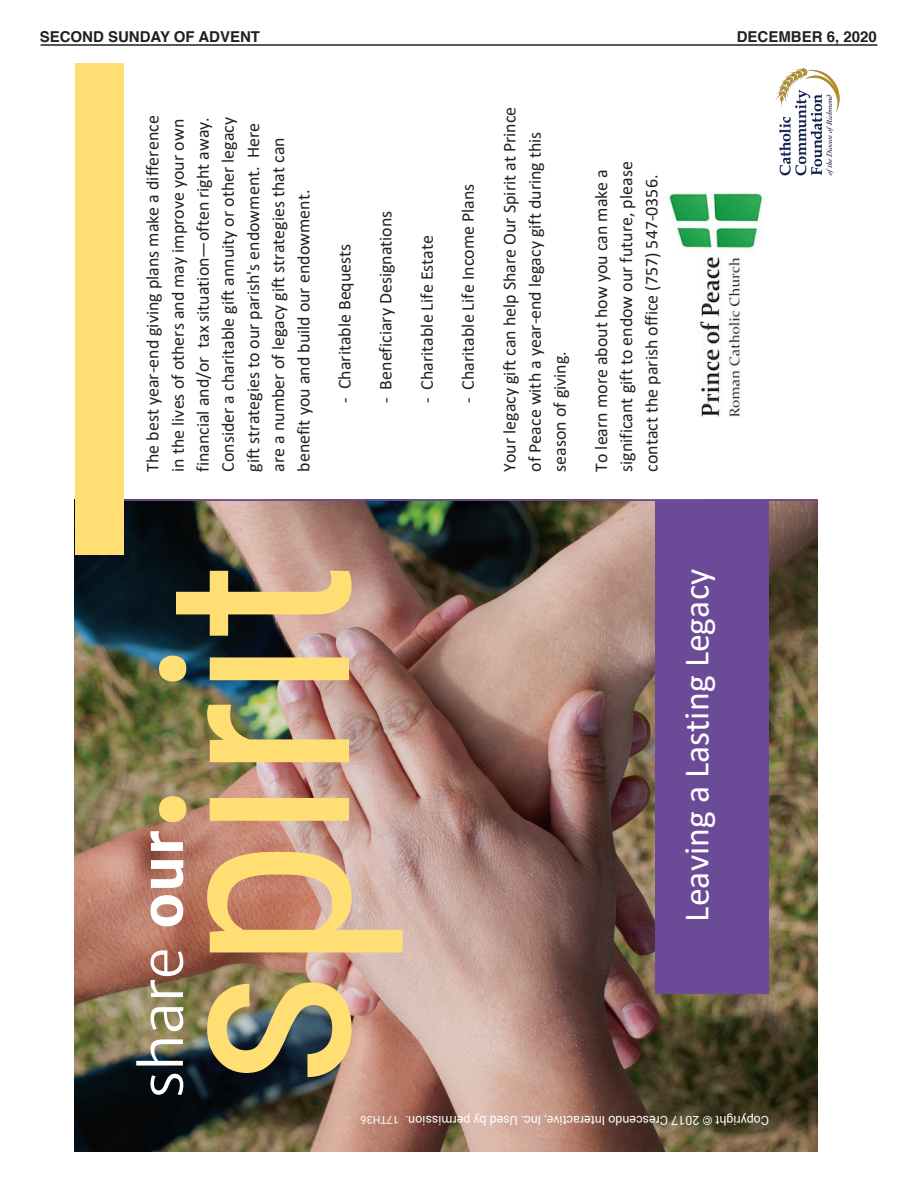
<style>
.page{position:relative;width:918px;height:1188px;background:#fff}
.page>*{position:absolute;margin:0;border:0;box-sizing:border-box;transform-origin:0 0}
.t1{font:263.7px "Roboto Condensed";color:#ffdf74}
.t2{font:300 57.45px "Merriweather Sans";color:#fff}
.t3{font:35.85px "Calibri";color:#fff}
.t4{font:18px/25px "Calibri";color:#231f20}
.t5{font:700 15px "Helvetica";color:#231f20}
.t6{font:12.6px "Roboto";color:#fff}
.t7{font:10.8px "Roboto";color:#fff}
.s1{font-weight:700}
</style>
<div class="page">
<hr style="left:40px;top:44px;width:838px;height:2px;background:#231f20">
<img style="left:75px;top:501px;width:743px;height:651px">
<hr style="left:75px;top:499px;width:743px;height:2px;background:#6b4b98">
<div style="left:655px;top:501px;width:114px;height:492px;background:#6b4b98"></div>
<div style="left:75px;top:63px;width:48px;height:491px;background:#ffdf74"></div>
<img style="left:664px;top:192px;width:101px;height:225px">
<img style="left:776px;top:69px;width:63px;height:106px">
<p class="t5" style="left:40px;top:24px;width:222px">SECOND SUNDAY OF ADVENT</p>
<p class="t5" style="left:737px;top:24px;width:142px">DECEMBER 6, 2020</p>
<p class="t4" style="left:140px;top:472px;width:358px;rotate:-90deg">The best year-end giving plans make a difference in the lives of others and may improve your own financial and/or tax situation—often right away.<br>Consider a charitable gift annuity or other legacy gift strategies to our parish's endowment. Here are a number of legacy gift strategies that can benefit you and build our endowment.</p>
<p class="t4" style="left:332px;top:403px;width:161px;rotate:-90deg">- Charitable Bequests</p>
<p class="t4" style="left:372px;top:403px;width:194px;rotate:-90deg">- Beneficiary Designations</p>
<p class="t4" style="left:414px;top:403px;width:170px;rotate:-90deg">- Charitable Life Estate</p>
<p class="t4" style="left:455px;top:403px;width:221px;rotate:-90deg">- Charitable Life Income Plans</p>
<p class="t4" style="left:497px;top:472px;width:366px;rotate:-90deg">Your legacy gift can help Share Our Spirit at Prince of Peace with a year-end legacy gift during this season of giving.</p>
<p class="t4" style="left:588px;top:472px;width:312px;rotate:-90deg">To learn more about how you can make a significant gift to endow our future, please contact the parish office (757) 547-0356.</p>
<p class="t1" style="left:71px;top:1090px;width:530px;rotate:-90deg">spirit</p>
<p class="t2" style="left:127px;top:1098px;width:271px;rotate:-90deg">share <span class="s1">our</span></p>
<p class="t3" style="left:672px;top:922px;width:354px;rotate:-90deg">Leaving a Lasting Legacy</p>
<p class="t7" style="left:399px;top:1127px;width:40px;rotate:-180deg">17TH36</p>
<p class="t6" style="left:769px;top:1129px;width:366px;rotate:-180deg">Copyright © 2017 Crescendo Interactive, Inc. Used by permission.</p>
</div>
